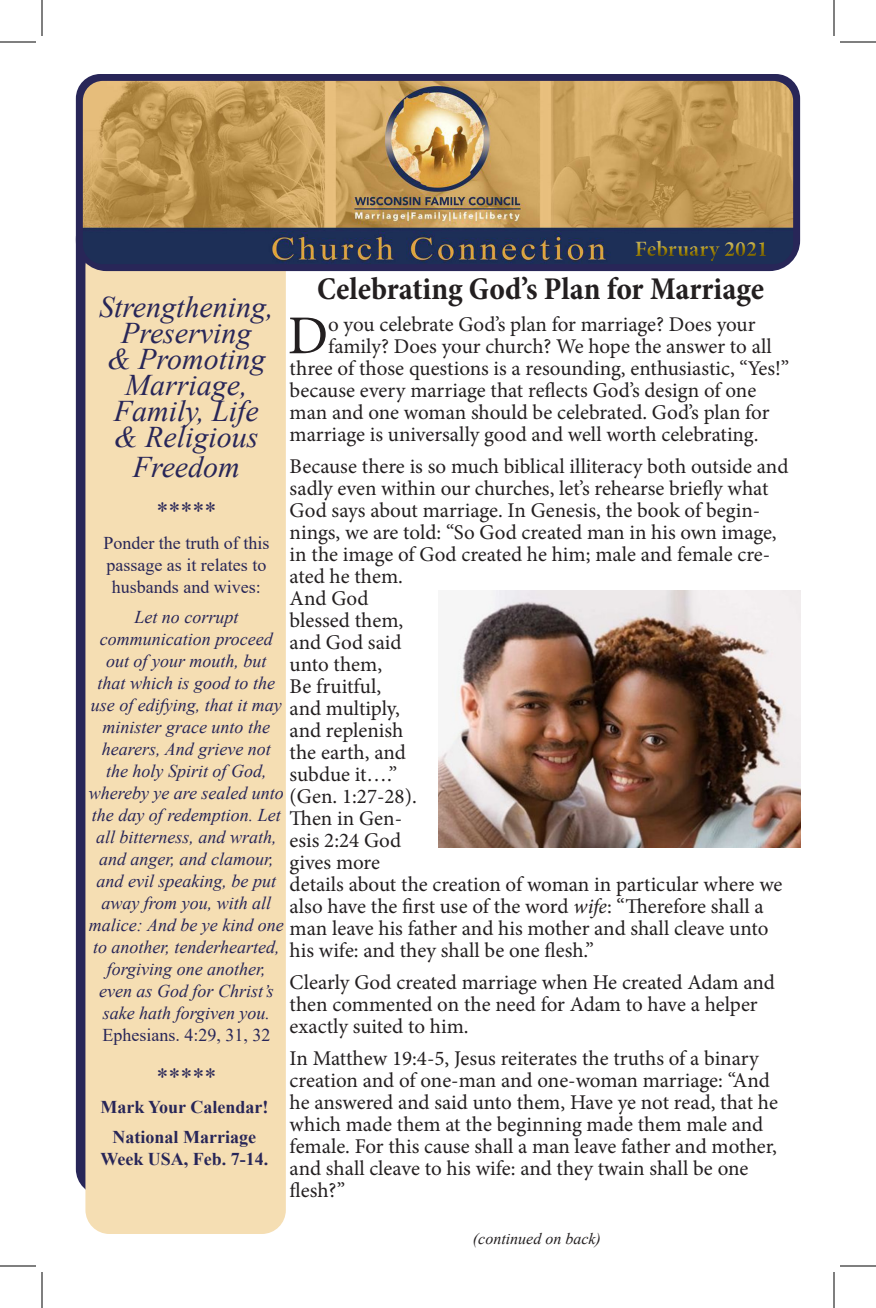
<style>
.page{position:relative;width:876px;height:1308px;background:#fff}
.page>*{position:absolute;margin:0;border:0;box-sizing:border-box;transform-origin:0 0}
.t1{font:54.8px "Minion Pro";color:#231f20}
.t2{font:700 condensed 32px "Minion Pro";color:#231f20}
.t3{font:italic 30px/26px "Times New Roman";color:#282658;text-align:center}
.t4{font:24px "Times New Roman";color:#282658}
.t5{font:700 22px "Minion Pro";color:#aa8e0a}
.t6{font:21px/22px "Minion Pro";letter-spacing:-.005em;color:#231f20}
.t7{font:italic 18px/22px "Times New Roman";color:#282658;text-align:center}
.t8{font:18px/22px "Times New Roman";color:#282658;text-align:center}
.t9{font:700 18px/22px "Times New Roman";color:#282658;text-align:center}
.t10{font:italic 16px "Times New Roman";color:#231f20}
.s1{font-style:italic}
</style>
<div class="page">
<div style="left:76px;top:212px;width:82px;height:983px;background:#282658;border-radius:26px"></div>
<div style="left:85px;top:243px;width:201px;height:991px;background:#f5deb3;border-radius:24px"></div>
<svg style="left:76px;top:74px;width:724px;height:197px;background:#312f5e"></svg>
<img style="left:83px;top:81px;width:710px;height:183px">
<div style="left:622px;top:231px;width:153px;height:35px;background:#1c2f57"></div>
<div style="left:625px;top:233px;width:155px;height:36px;background:#231f20;opacity:.75"></div>
<img style="left:438px;top:591px;width:362px;height:257px">
<hr style="left:0;top:42px;width:36px;height:1px;background:#000">
<hr style="left:840px;top:42px;width:36px;height:1px;background:#000">
<hr style="left:0;top:1266px;width:36px;height:1px;background:#000">
<hr style="left:840px;top:1266px;width:36px;height:1px;background:#000">
<hr style="left:42px;top:0;width:1px;height:36px;background:#000">
<hr style="left:42px;top:1272px;width:1px;height:36px;background:#000">
<hr style="left:834px;top:0;width:1px;height:36px;background:#000">
<hr style="left:834px;top:1272px;width:1px;height:36px;background:#000">
<p class="t5" style="left:635px;top:234px;width:135px">February 2021</p>
<p class="t2" style="left:317px;top:267px;width:448px">Celebrating God’s Plan for Marriage</p>
<p class="t1" style="left:288px;top:299px;width:42px">D</p>
<p class="t6" style="left:328px;top:314px;width:429px">o you celebrate God’s plan for marriage? Does your</p>
<p class="t3" style="left:99px;top:294px;width:176px">Strengthening,<br>Preserving</p>
<p class="t3" style="left:107px;top:346px;width:160px">&amp; Promoting<br>Marriage,</p>
<p class="t3" style="left:114px;top:398px;width:146px;text-align:left">Family, Life &amp; Religious</p>
<p class="t3" style="left:133px;top:454px;width:109px">Freedom</p>
<p class="t4" style="left:156px;top:494px;width:61px">*****</p>
<p class="t8" style="left:103px;top:532px;width:167px">Ponder the truth of this passage as it relates to husbands and wives:</p>
<p class="t7" style="left:89px;top:606px;width:196px">Let no corrupt communication proceed out of your mouth, but<br>that which is good to the use of edifying, that it may minister grace unto the hearers, And grieve not the holy Spirit of God, whereby ye are sealed unto the day of redemption. Let all bitterness, and wrath, and anger, and clamour, and evil speaking, be put away from you, with all malice: And be ye kind one to another, tenderhearted, forgiving one another, even as God for Christ’s sake hath forgiven you.</p>
<p class="t8" style="left:102px;top:1024px;width:169px">Ephesians. 4:29, 31, 32</p>
<p class="t4" style="left:156px;top:1060px;width:61px">*****</p>
<p class="t9" style="left:100px;top:1096px;width:169px">Mark Your Calendar!</p>
<p class="t9" style="left:100px;top:1126px;width:169px">National Marriage<br>Week USA, Feb. 7-14.</p>
<p class="t6" style="left:328px;top:336px;width:445px">family? Does your church? We hope the answer to all</p>
<p class="t6" style="left:290px;top:358px;width:501px">three of those questions is a resounding, enthusiastic, “Yes!”</p>
<p class="t6" style="left:290px;top:380px;width:468px">because every marriage that reflects God’s design of one</p>
<p class="t6" style="left:290px;top:402px;width:481px">man and one woman should be celebrated. God’s plan for</p>
<p class="t6" style="left:290px;top:424px;width:471px">marriage is universally good and well worth celebrating.</p>
<p class="t6" style="left:290px;top:456px;width:500px">Because there is so much biblical illiteracy both outside and sadly even within our churches, let’s rehearse briefly what<br>God says about marriage. In Genesis, the book of begin&shy;nings, we are told: “So God created man in his own image, in the image of God created he him; male and female cre&shy;ated he them.<br>And God<br>blessed them,<br>and God said<br>unto them,<br>Be fruitful,<br>and multiply,<br>and replenish<br>the earth, and<br>subdue it….”<br>(Gen. 1:27-28).<br>Then in Gen-<br>esis 2:24 God<br>gives more<br>details about the creation of woman in particular where we also have the first use of the word <span class="s1">wife</span>: “Therefore shall a man leave his father and his mother and shall cleave unto his wife: and they shall be one flesh.”</p>
<p class="t6" style="left:290px;top:972px;width:487px">Clearly God created marriage when He created Adam and then commented on the need for Adam to have a helper exactly suited to him.</p>
<p class="t6" style="left:290px;top:1048px;width:490px">In Matthew 19:4-5, Jesus reiterates the truths of a binary creation and of one-man and one-woman marriage: “And he answered and said unto them, Have ye not read, that he which made them at the beginning made them male and female. For this cause shall a man leave father and mother, and shall cleave to his wife: and they twain shall be one flesh?”</p>
<p class="t10" style="left:473px;top:1228px;width:129px">(continued on back)</p>
</div>
